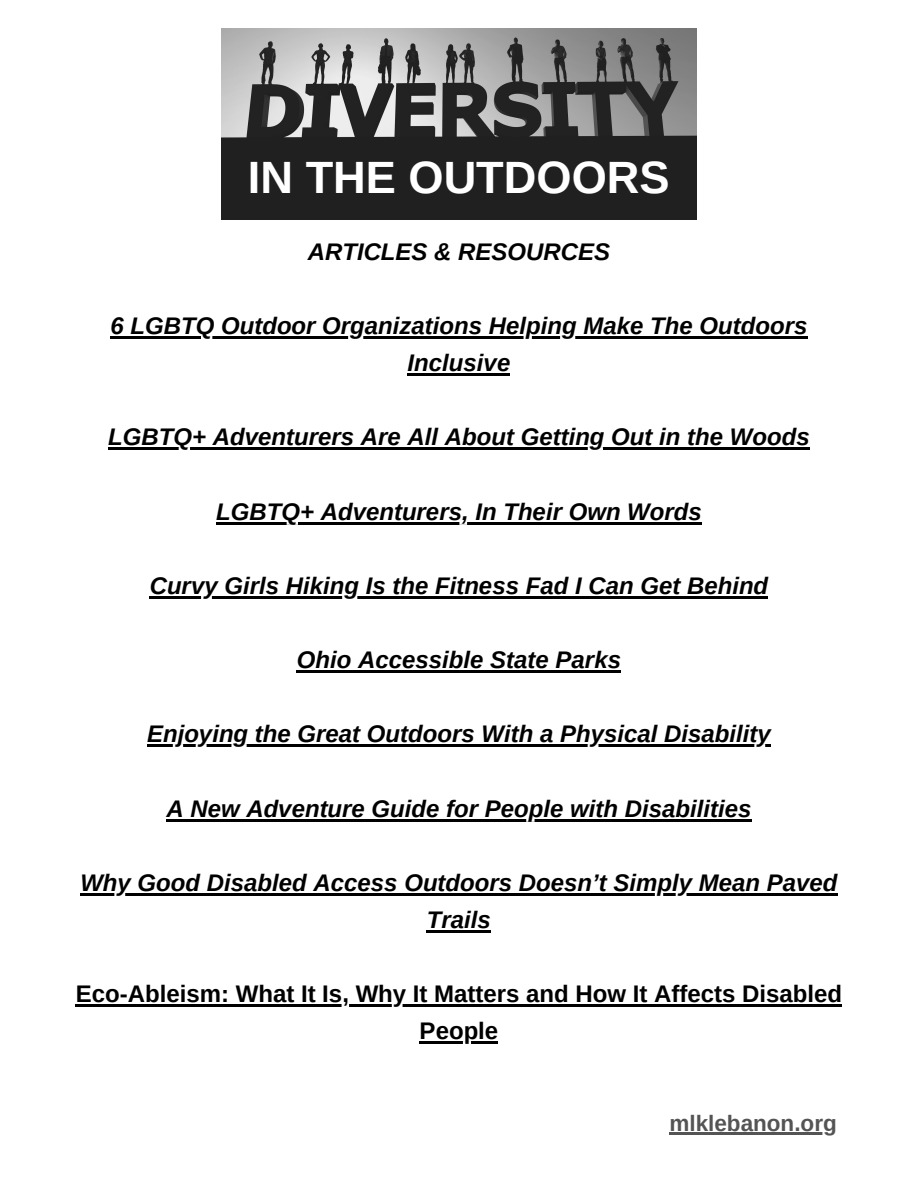
<style>
.page{position:relative;width:918px;height:1188px;background:#fff}
.page>*{position:absolute;margin:0;border:0;box-sizing:border-box;transform-origin:0 0}
.t1{font:700 45.15px "Arimo";color:#fff}
.t2{font:italic 700 24px/37.2px "Arimo";color:#000;text-align:center}
.t3{font:700 24px/37.2px "Arimo";color:#000;text-align:center}
.t4{font:700 22.5px "Arimo";color:#545454}
</style>
<div class="page">
<hr style="left:110px;top:336px;width:698px;height:3px;background:#000">
<hr style="left:408px;top:373px;width:102px;height:3px;background:#000">
<hr style="left:108px;top:448px;width:702px;height:2px;background:#000">
<hr style="left:216px;top:522px;width:486px;height:2px;background:#000">
<hr style="left:150px;top:596px;width:618px;height:2px;background:#000">
<hr style="left:297px;top:670px;width:324px;height:3px;background:#000">
<hr style="left:147px;top:745px;width:624px;height:2px;background:#000">
<hr style="left:166px;top:819px;width:586px;height:2px;background:#000">
<hr style="left:80px;top:893px;width:758px;height:2px;background:#000">
<hr style="left:427px;top:930px;width:64px;height:3px;background:#000">
<hr style="left:76px;top:1005px;width:766px;height:2px;background:#000">
<hr style="left:420px;top:1042px;width:78px;height:2px;background:#000">
<img style="left:222px;top:29px;width:474px;height:191px">
<hr style="left:669px;top:1132px;width:168px;height:2px;background:#545454">
<p class="t1" style="left:248px;top:152px;width:423px">IN THE OUTDOORS</p>
<p class="t2" style="left:308px;top:233px;width:304px">ARTICLES &amp; RESOURCES</p>
<p class="t2" style="left:110px;top:307px;width:699px">6 LGBTQ Outdoor Organizations Helping Make The Outdoors<br>Inclusive</p>
<p class="t2" style="left:108px;top:418px;width:703px">LGBTQ+ Adventurers Are All About Getting Out in the Woods</p>
<p class="t2" style="left:216px;top:493px;width:487px">LGBTQ+ Adventurers, In Their Own Words</p>
<p class="t2" style="left:150px;top:567px;width:620px">Curvy Girls Hiking Is the Fitness Fad I Can Get Behind</p>
<p class="t2" style="left:297px;top:641px;width:326px">Ohio Accessible State Parks</p>
<p class="t2" style="left:147px;top:715px;width:625px">Enjoying the Great Outdoors With a Physical Disability</p>
<p class="t2" style="left:166px;top:790px;width:587px">A New Adventure Guide for People with Disabilities</p>
<p class="t2" style="left:80px;top:864px;width:759px">Why Good Disabled Access Outdoors Doesn’t Simply Mean Paved<br>Trails</p>
<p class="t3" style="left:76px;top:975px;width:768px">Eco-Ableism: What It Is, Why It Matters and How It Affects Disabled<br>People</p>
<p class="t4" style="left:669px;top:1111px;width:169px">mlklebanon.org</p>
</div>
